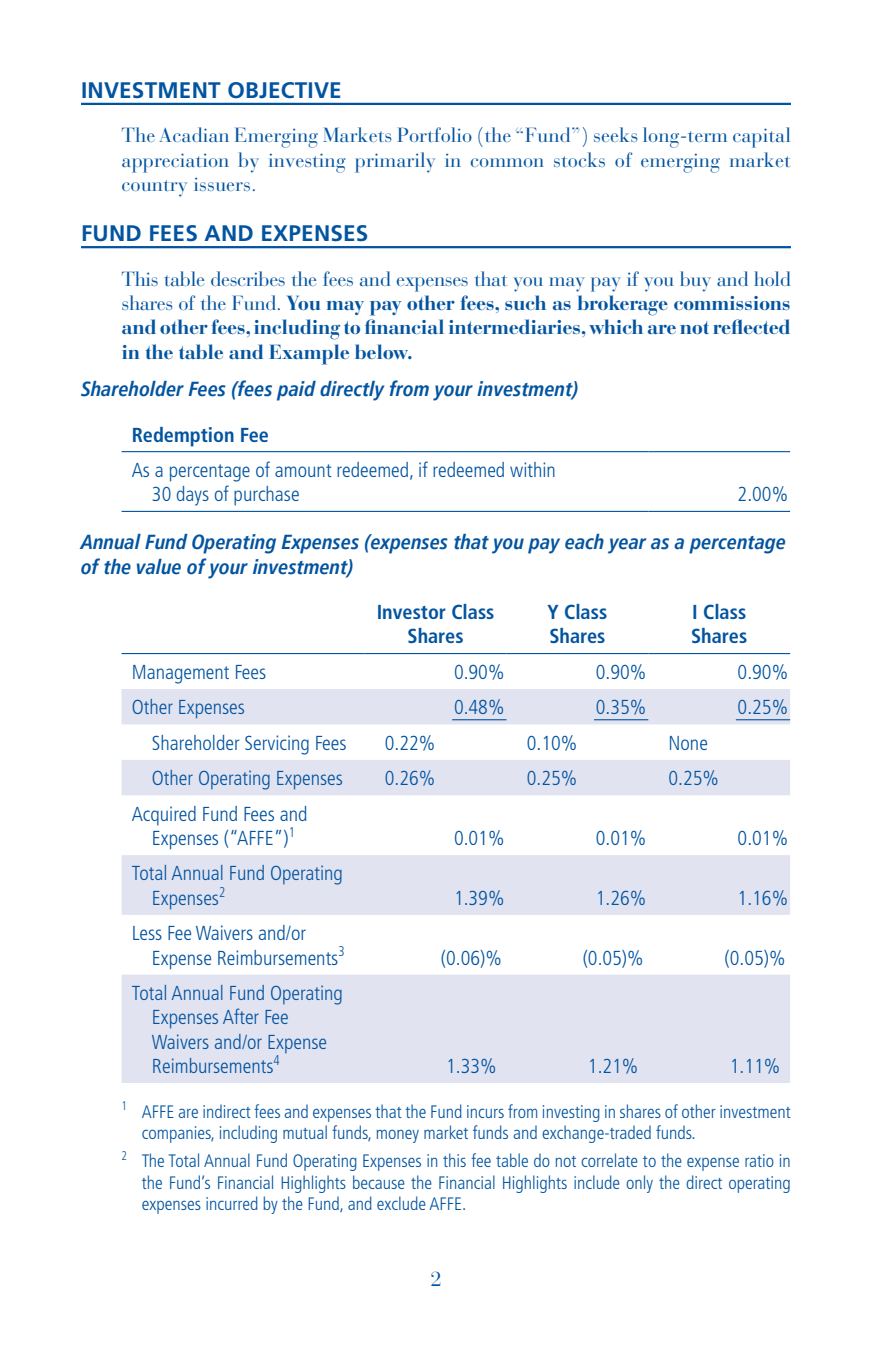
<style>
.page{position:relative;width:872px;height:1358px;background:#fff}
.page>*{position:absolute;margin:0;border:0;box-sizing:border-box;transform-origin:0 0}
.t1{font:700 22.5px "Frutiger LT Std";letter-spacing:.01em;color:#0354a0}
.t2{font:300 condensed 20.25px/24.3px "Frutiger LT Std";color:#0354a0}
.t3{font:700 20.25px/24.3px "Bauer Bodoni Std";letter-spacing:-.02em;color:#0354a0;text-align:justify}
.t4{font:italic 700 condensed 20.25px/24.3px "Frutiger LT Pro";color:#0354a0}
.t5{font:20.25px/24.3px "Bauer Bodoni Std";color:#0354a0;text-align:justify}
.t6{font:700 condensed 20.25px/24.3px "Frutiger LT Std";color:#0354a0}
.t7{font:300 condensed 18px/21.6px "Frutiger LT Std";color:#0354a0}
.s1{font-weight:400}
</style>
<div class="page">
<hr style="left:81px;top:103px;width:710px;height:2px;background:#0354a0">
<hr style="left:81px;top:246px;width:710px;height:2px;background:#0354a0">
<hr style="left:122px;top:451px;width:526px;height:1px;background:#0354a0">
<hr style="left:648px;top:451px;width:142px;height:1px;background:#0354a0">
<hr style="left:122px;top:511px;width:526px;height:1px;background:#0354a0">
<hr style="left:648px;top:511px;width:142px;height:1px;background:#0354a0">
<svg style="left:122px;top:689px;width:668px;height:394px;fill:#e1e3f1"></svg>
<hr style="left:122px;top:653px;width:242px;height:1px;background:#0354a0">
<hr style="left:364px;top:653px;width:142px;height:1px;background:#0354a0">
<hr style="left:506px;top:653px;width:142px;height:1px;background:#0354a0">
<hr style="left:648px;top:653px;width:142px;height:1px;background:#0354a0">
<hr style="left:452px;top:719px;width:54px;height:1px;background:#0354a0">
<hr style="left:594px;top:719px;width:54px;height:1px;background:#0354a0">
<hr style="left:735px;top:719px;width:55px;height:1px;background:#0354a0">
<p class="t1" style="left:81px;top:77px;width:262px">INVESTMENT OBJECTIVE</p>
<p class="t5" style="left:122px;top:124px;width:671px">The Acadian Emerging Markets Portfolio (the “Fund”) seeks long-term capital appreciation by investing primarily in common stocks of emerging market country issuers.</p>
<p class="t1" style="left:81px;top:220px;width:289px">FUND FEES AND EXPENSES</p>
<p class="t3" style="left:122px;top:266px;width:671px"><span class="s1">This table describes the fees and expenses that you may pay if you buy and hold shares of the Fund.</span> You may pay other fees, such as brokerage commissions and other fees, including to financial intermediaries, which are not reflected in the table and Example below.</p>
<p class="t4" style="left:81px;top:377px;width:499px">Shareholder Fees (fees paid directly from your investment)</p>
<p class="t6" style="left:132px;top:422px;width:139px">Redemption Fee</p>
<p class="t2" style="left:152px;top:458px;width:405px;text-indent:-20px">As a percentage of amount redeemed, if redeemed within<br>30 days of purchase</p>
<p class="t2" style="left:737px;top:482px;width:52px">2.00%</p>
<p class="t4" style="left:81px;top:530px;width:706px">Annual Fund Operating Expenses (expenses that you pay each year as a percentage of the value of your investment)</p>
<p class="t6" style="left:376px;top:600px;width:119px;text-align:center">Investor Class<br>Shares</p>
<p class="t6" style="left:547px;top:600px;width:61px">Y Class<br>Shares</p>
<p class="t6" style="left:691px;top:600px;width:58px">I Class<br>Shares</p>
<p class="t2" style="left:132px;top:660px;width:136px">Management Fees</p>
<p class="t2" style="left:454px;top:660px;width:52px">0.90%</p>
<p class="t2" style="left:596px;top:660px;width:52px">0.90%</p>
<p class="t2" style="left:737px;top:660px;width:52px">0.90%</p>
<p class="t2" style="left:132px;top:695px;width:115px">Other Expenses</p>
<p class="t2" style="left:454px;top:695px;width:52px">0.48%</p>
<p class="t2" style="left:596px;top:695px;width:52px">0.35%</p>
<p class="t2" style="left:737px;top:695px;width:52px">0.25%</p>
<p class="t2" style="left:152px;top:731px;width:196px">Shareholder Servicing Fees</p>
<p class="t2" style="left:385px;top:731px;width:52px">0.22%</p>
<p class="t2" style="left:526px;top:731px;width:52px">0.10%</p>
<p class="t2" style="left:668px;top:731px;width:41px">None</p>
<p class="t2" style="left:152px;top:766px;width:192px">Other Operating Expenses</p>
<p class="t2" style="left:385px;top:766px;width:52px">0.26%</p>
<p class="t2" style="left:526px;top:766px;width:52px">0.25%</p>
<p class="t2" style="left:668px;top:766px;width:52px">0.25%</p>
<p class="t2" style="left:132px;top:802px;width:177px;text-align:center">Acquired Fund Fees and<br>Expenses (“AFFE”)<sup>1</sup></p>
<p class="t2" style="left:454px;top:826px;width:52px">0.01%</p>
<p class="t2" style="left:596px;top:826px;width:52px">0.01%</p>
<p class="t2" style="left:737px;top:826px;width:52px">0.01%</p>
<p class="t2" style="left:152px;top:861px;width:192px;text-indent:-20px">Total Annual Fund Operating<br>Expenses<sup>2</sup></p>
<p class="t2" style="left:152px;top:921px;width:194px;text-indent:-20px">Less Fee Waivers and/or<br>Expense Reimbursements<sup>3</sup></p>
<p class="t2" style="left:454px;top:886px;width:52px">1.39%</p>
<p class="t2" style="left:596px;top:886px;width:52px">1.26%</p>
<p class="t2" style="left:737px;top:886px;width:52px">1.16%</p>
<p class="t2" style="left:441px;top:945px;width:63px">(0.06)%</p>
<p class="t2" style="left:582px;top:945px;width:63px">(0.05)%</p>
<p class="t2" style="left:724px;top:945px;width:63px">(0.05)%</p>
<p class="t2" style="left:152px;top:981px;width:192px;text-indent:-20px">Total Annual Fund Operating<br>Expenses After Fee<br>Waivers and/or Expense<br>Reimbursements<sup>4</sup></p>
<p class="t2" style="left:446px;top:1054px;width:52px">1.33%</p>
<p class="t2" style="left:588px;top:1054px;width:52px">1.21%</p>
<p class="t2" style="left:729px;top:1054px;width:52px">1.11%</p>
<p class="t7" style="left:142px;top:1100px;width:650px;text-indent:-20px"><sup>1</sup> AFFE are indirect fees and expenses that the Fund incurs from investing in shares of other investment companies, including mutual funds, money market funds and exchange-traded funds.</p>
<p class="t7" style="left:142px;top:1150px;width:650px;text-align:justify;text-indent:-20px"><sup>2</sup> The Total Annual Fund Operating Expenses in this fee table do not correlate to the expense ratio in the Fund’s Financial Highlights because the Financial Highlights include only the direct operating expenses incurred by the Fund, and exclude AFFE.</p>
<p class="t5" style="left:430px;top:1267px;width:13px">2</p>
</div>
